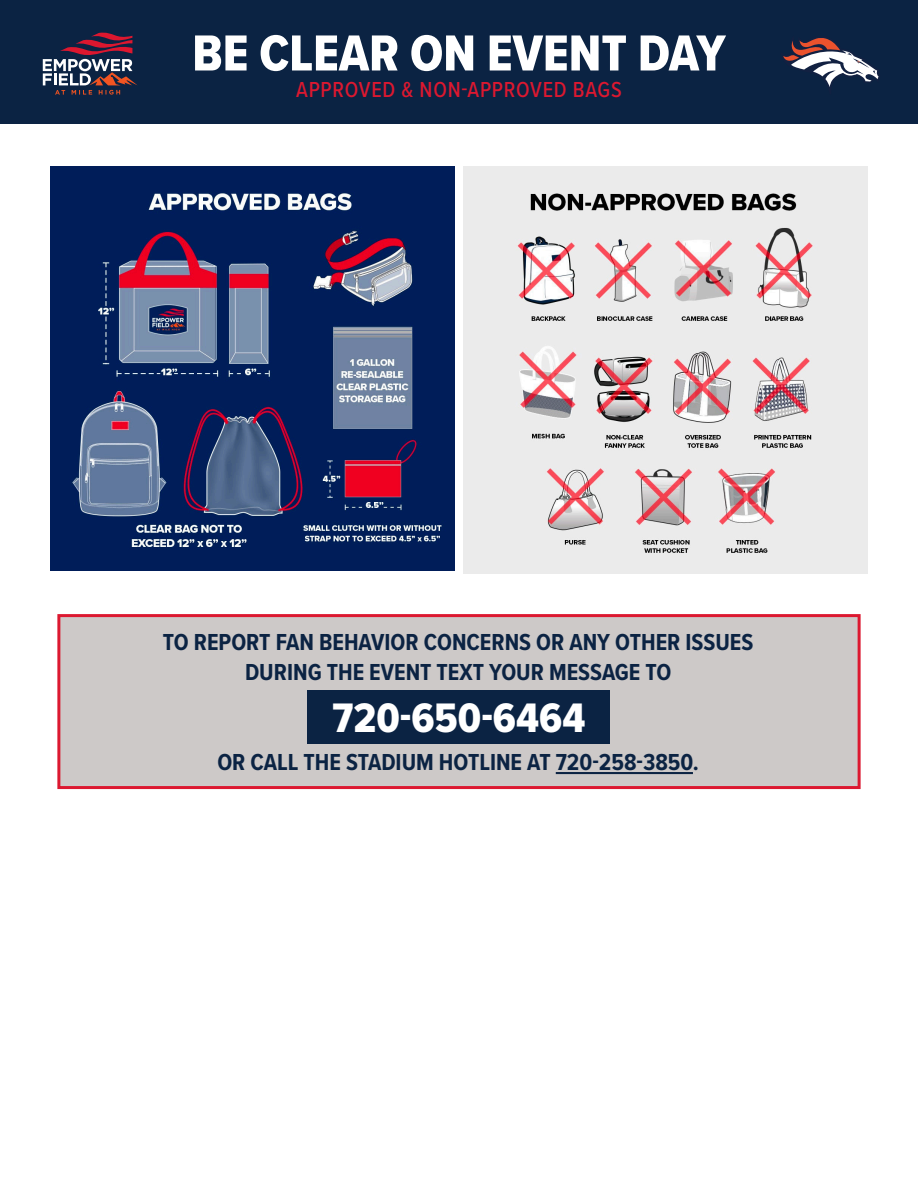
<style>
.page{position:relative;width:918px;height:1188px;background:#fff}
.page>*{position:absolute;margin:0;border:0;box-sizing:border-box;transform-origin:0 0}
.t1{font:52.5px "Proxima Nova Cond Extrabld";color:#fff}
.t2{font:42.75px "Proxima Nova Cond Extrabld";color:#fff}
.t3{font:700 24px/30px "Proxima Nova Cond";color:#0b2343;text-align:center}
.t4{font:500 22.5px "Proxima Nova Cond";letter-spacing:.03em;color:#dc1830}
</style>
<div class="page">
<div style="left:0;top:0;width:918px;height:123px;background:#0b2343"></div>
<svg style="left:783px;top:38px;width:96px;height:49px"></svg>
<img style="left:51px;top:167px;width:404px;height:404px">
<img style="left:463px;top:167px;width:404px;height:406px">
<div style="left:57px;top:614px;width:804px;height:175px;background:#cdc9c8;border:3px solid #dc1830"></div>
<hr style="left:556px;top:772px;width:137px;height:2px;background:#0b2343">
<div style="left:308px;top:690px;width:302px;height:54px;background:#0b2343"></div>
<svg style="left:43px;top:33px;width:95px;height:62px"></svg>
<p class="t1" style="left:192px;top:14px;width:535px">BE CLEAR ON EVENT DAY</p>
<p class="t4" style="left:296px;top:73px;width:327px">APPROVED &amp; NON-APPROVED BAGS</p>
<p class="t3" style="left:163px;top:626px;width:592px">TO REPORT FAN BEHAVIOR CONCERNS OR ANY OTHER ISSUES<br>DURING THE EVENT TEXT YOUR MESSAGE TO</p>
<p class="t2" style="left:333px;top:686px;width:254px">720-650-6464</p>
<p class="t3" style="left:217px;top:746px;width:483px">OR CALL THE STADIUM HOTLINE AT 720-258-3850.</p>
</div>
